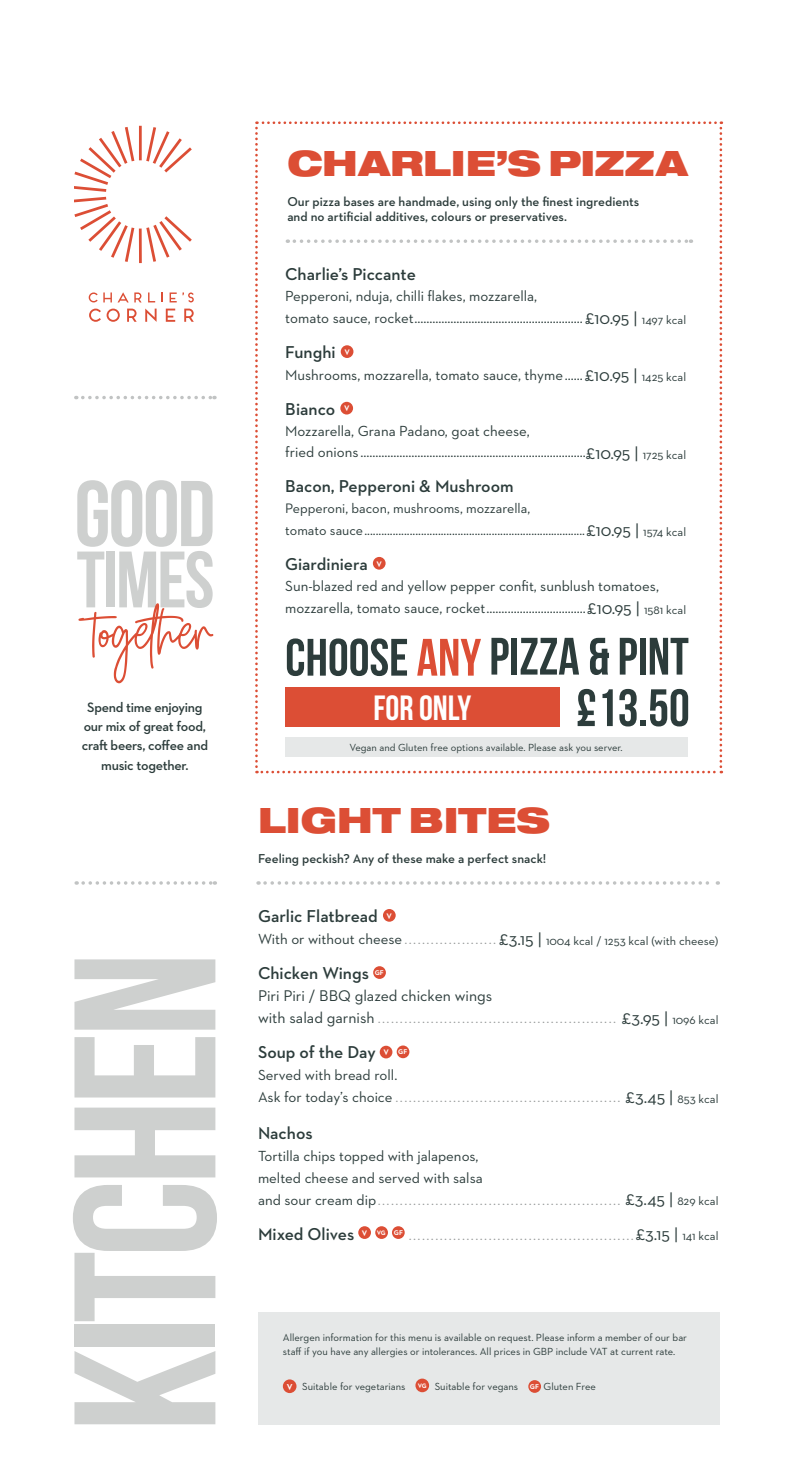
<style>
.page{position:relative;width:794px;height:1474px;background:#fff}
.page>*{position:absolute;margin:0;border:0;box-sizing:border-box;transform-origin:0 0}
.t1{font:700 201.25px "Bebas Neue";letter-spacing:-.03em;color:#ced0cf}
.t2{font:700 92.92px "Bebas Neue";color:#ced0cf}
.t3{font:700 79.62px "Bebas Neue";letter-spacing:-.025em;color:#ced0cf}
.t4{font:700 52.5px "Bebas Neue";color:#2c3c3b}
.t5{font:900 expanded 35px "Helvetica Neue LT Std";color:#dc4e35}
.t6{font:700 35px "Bebas Neue";color:#fff}
.t7{font:600 17.5px "Neutraface 2 Text";color:#2c3c3b}
.t8{font:15.75px "Neutraface 2 Text";color:#2c3c3b}
.t9{font:14.88px/21.9px "Neutraface 2 Text";color:#2c3c3b}
.t10{font:14px/21.9px "Neutraface 2 Text";color:#2c3c3b}
.t11{font:600 14px/19.2px "Neutraface 2 Text";letter-spacing:-.02em;color:#2c3c3b;text-align:center}
.t12{font:600 13.12px/14.9px "Neutraface 2 Text";color:#2c3c3b}
.t13{font:12.25px "Neutraface 2 Text";color:#2c3c3b}
.t14{font:600 10.5px "Neutraface 2 Text";color:#959898}
.t15{font:10.5px/14.9px "Neutraface 2 Text";color:#2c3c3b}
.t16{font:700 7px "Neutraface 2 Text";color:#fff}
.s1{font-size:17.5px}
.s2{font-size:12.25px}
.s3{color:#dc4e35}
.s4{font-size:14.88px}
.s5{font-weight:600;font-size:10.5px;color:#959898}
.s6{font-weight:400;font-size:15.75px;color:#2c3c3b}
.s7{font-weight:400;font-size:17.5px;color:#2c3c3b}
.s8{font-weight:400;font-size:12.25px;color:#2c3c3b}
.s9{font-weight:400;font-size:14.88px;color:#2c3c3b}
.s10{font-weight:700;font-size:8.75px;color:#fff}
.s11{font-weight:700;font-size:7px;color:#fff}
</style>
<div class="page">
<div style="left:258px;top:1311px;width:461px;height:113px;background:#e6e8e8"></div>
<div style="left:283px;top:1379px;width:13px;height:13px;background:#dc4e35;border-radius:50%"></div>
<div style="left:415px;top:1378px;width:14px;height:14px;background:#dc4e35;border-radius:50%"></div>
<div style="left:528px;top:1379px;width:13px;height:13px;background:#dc4e35;border-radius:50%"></div>
<svg style="left:83px;top:881px;width:132px;height:3px"></svg>
<svg style="left:265px;top:881px;width:453px;height:3px"></svg>
<svg style="left:255px;top:121px;width:467px;height:652px"></svg>
<div style="left:285px;top:687px;width:275px;height:40px;background:#dc4e35"></div>
<svg style="left:83px;top:396px;width:132px;height:3px"></svg>
<div style="left:285px;top:737px;width:402px;height:20px;background:#e6e8e8"></div>
<div style="left:383px;top:909px;width:13px;height:12px;background:#dc4e35;border-radius:50%"></div>
<div style="left:373px;top:966px;width:13px;height:12px;background:#dc4e35;border-radius:50%"></div>
<div style="left:380px;top:1045px;width:12px;height:13px;background:#dc4e35;border-radius:50%"></div>
<div style="left:397px;top:1045px;width:12px;height:13px;background:#dc4e35;border-radius:50%"></div>
<div style="left:358px;top:1226px;width:13px;height:12px;background:#dc4e35;border-radius:50%"></div>
<div style="left:375px;top:1226px;width:13px;height:12px;background:#dc4e35;border-radius:50%"></div>
<div style="left:392px;top:1226px;width:13px;height:12px;background:#dc4e35;border-radius:50%"></div>
<svg style="left:74px;top:126px;width:118px;height:137px"></svg>
<svg style="left:89px;top:292px;width:23px;height:10px"></svg>
<svg style="left:118px;top:292px;width:24px;height:10px"></svg>
<svg style="left:148px;top:292px;width:7px;height:10px"></svg>
<svg style="left:161px;top:292px;width:2px;height:10px"></svg>
<svg style="left:170px;top:292px;width:24px;height:10px"></svg>
<svg style="left:89px;top:308px;width:12px;height:14px"></svg>
<svg style="left:107px;top:308px;width:13px;height:14px"></svg>
<svg style="left:127px;top:308px;width:10px;height:14px"></svg>
<svg style="left:145px;top:308px;width:12px;height:14px"></svg>
<svg style="left:166px;top:308px;width:9px;height:14px"></svg>
<svg style="left:184px;top:308px;width:10px;height:14px"></svg>
<svg style="left:78px;top:603px;width:135px;height:80px"></svg>
<h2 class="t2" style="left:74px;top:463px;width:142px">GOOD</h2>
<h3 class="t3" style="left:77px;top:536px;width:139px">TIMES</h3>
<p class="t11" style="left:82px;top:697px;width:128px">Spend time enjoying our mix of great food, craft beers, coffee and music together.</p>
<h1 class="t1" style="left:35px;top:1432px;width:482px;rotate:-90deg">KITCHEN</h1>
<h3 class="t5" style="left:287px;top:141px;width:402px">CHARLIE’S PIZZA</h3>
<p class="t12" style="left:287px;top:194px;width:353px">Our pizza bases are handmade, using only the finest ingredients and no artificial additives, colours or preservatives.</p>
<p class="t7" style="left:285px;top:263px;width:132px">Charlie’s Piccante</p>
<p class="t9" style="left:285px;top:285px;width:402px">Pepperoni, nduja, chilli flakes, mozzarella,<br>tomato sauce, rocket........................................................<span class="s1">£10.95 |</span> <span class="s2">1497 kcal</span></p>
<p class="t7" style="left:285px;top:341px;width:66px">Funghi <sup>V</sup></p>
<p class="t9" style="left:285px;top:364px;width:402px">Mushrooms, mozzarella, tomato sauce, thyme......<span class="s1">£10.95 |</span> <span class="s2">1425 kcal</span></p>
<p class="t7" style="left:285px;top:397px;width:66px">Bianco <sup>V</sup></p>
<p class="t9" style="left:285px;top:419px;width:402px">Mozzarella, Grana Padano, goat cheese,<br>fried onions ...........................................................................<span class="s1">£10.95 |</span> <span class="s2">1725 kcal</span></p>
<p class="t7" style="left:285px;top:475px;width:230px">Bacon, Pepperoni &amp; Mushroom</p>
<p class="t10" style="left:285px;top:497px;width:402px">Pepperoni, bacon, mushrooms, mozzarella,<br>tomato sauce..............................................................................<span class="s1">£10.95 |</span> <sub>1574</sub> <sub>kcal</sub></p>
<p class="t7" style="left:285px;top:552px;width:98px">Giardiniera <sup>V</sup></p>
<p class="t9" style="left:285px;top:574px;width:402px">Sun-blazed red and yellow pepper confit, sunblush tomatoes, mozzarella, tomato sauce, rocket.................................<span class="s1">£10.95 |</span> <span class="s2">1581 kcal</span></p>
<h3 class="t4" style="left:285px;top:627px;width:405px">CHOOSE <span class="s3">ANY</span>PIZZA &amp; PINT</h3>
<h3 class="t6" style="left:373px;top:688px;width:99px">FOR ONLY</h3>
<h3 class="t4" style="left:576px;top:679px;width:115px">£13.50</h3>
<p class="t15" style="left:349px;top:739px;width:274px">Vegan and Gluten free options available. Please ask you server.</p>
<h3 class="t5" style="left:258px;top:798px;width:293px">LIGHT BITES</h3>
<p class="t12" style="left:258px;top:851px;width:290px">Feeling peckish? Any of these make a perfect snack!</p>
<p class="t7" style="left:258px;top:904px;width:135px">Garlic Flatbread <sup>V</sup></p>
<p class="t13" style="left:258px;top:933px;width:462px"><span class="s4">With or without cheese</span> <span class="s5">. . . . . . . . . . . . . . . . . . . . .</span> <span class="s1">£3.15 |</span> 1004 kcal / 1253 kcal (with cheese)</p>
<p class="t7" style="left:258px;top:962px;width:112px">Chicken Wings</p>
<p class="t16" style="left:375px;top:968px;width:11px">GF</p>
<p class="t8" style="left:258px;top:985px;width:236px">Piri Piri / BBQ glazed chicken wings</p>
<p class="t14" style="left:258px;top:1012px;width:462px"><span class="s6">with salad garnish</span> ...................................................... <span class="s7">£3.95 |</span> <span class="s8">1096 kcal</span></p>
<p class="t7" style="left:258px;top:1041px;width:151px">Soup of the Day <sup>V</sup> <sup>GF</sup></p>
<p class="t9" style="left:258px;top:1064px;width:141px">Served with bread roll.</p>
<p class="t14" style="left:258px;top:1092px;width:462px"><span class="s9">Ask for today’s choice</span>................................................... <span class="s7">£3.45 |</span> <span class="s8">853 kcal</span></p>
<p class="t7" style="left:258px;top:1121px;width:56px">Nachos</p>
<p class="t9" style="left:258px;top:1144px;width:226px">Tortilla chips topped with jalapenos, melted cheese and served with salsa</p>
<p class="t14" style="left:258px;top:1194px;width:462px"><span class="s9">and sour cream dip</span>....................................................... <span class="s7">£3.45 |</span> <span class="s8">829 kcal</span></p>
<p class="t7" style="left:258px;top:1222px;width:146px">Mixed Olives <sup>V</sup> <sup>VG</sup> <sup>GF</sup></p>
<p class="t14" style="left:409px;top:1229px;width:311px">...................................................<span class="s7">£3.15 |</span> <span class="s8">141 kcal</span></p>
<p class="t15" style="left:283px;top:1329px;width:406px">Allergen information for this menu is available on request. Please inform a member of our bar staff if you have any allergies or intolerances. All prices in GBP include VAT at current rate.</p>
<p class="t15" style="left:287px;top:1379px;width:311px"><span class="s10">V</span> Suitable for vegetarians <sup>VG</sup> Suitable for vegans <span class="s11">GF</span> Gluten Free</p>
</div>
